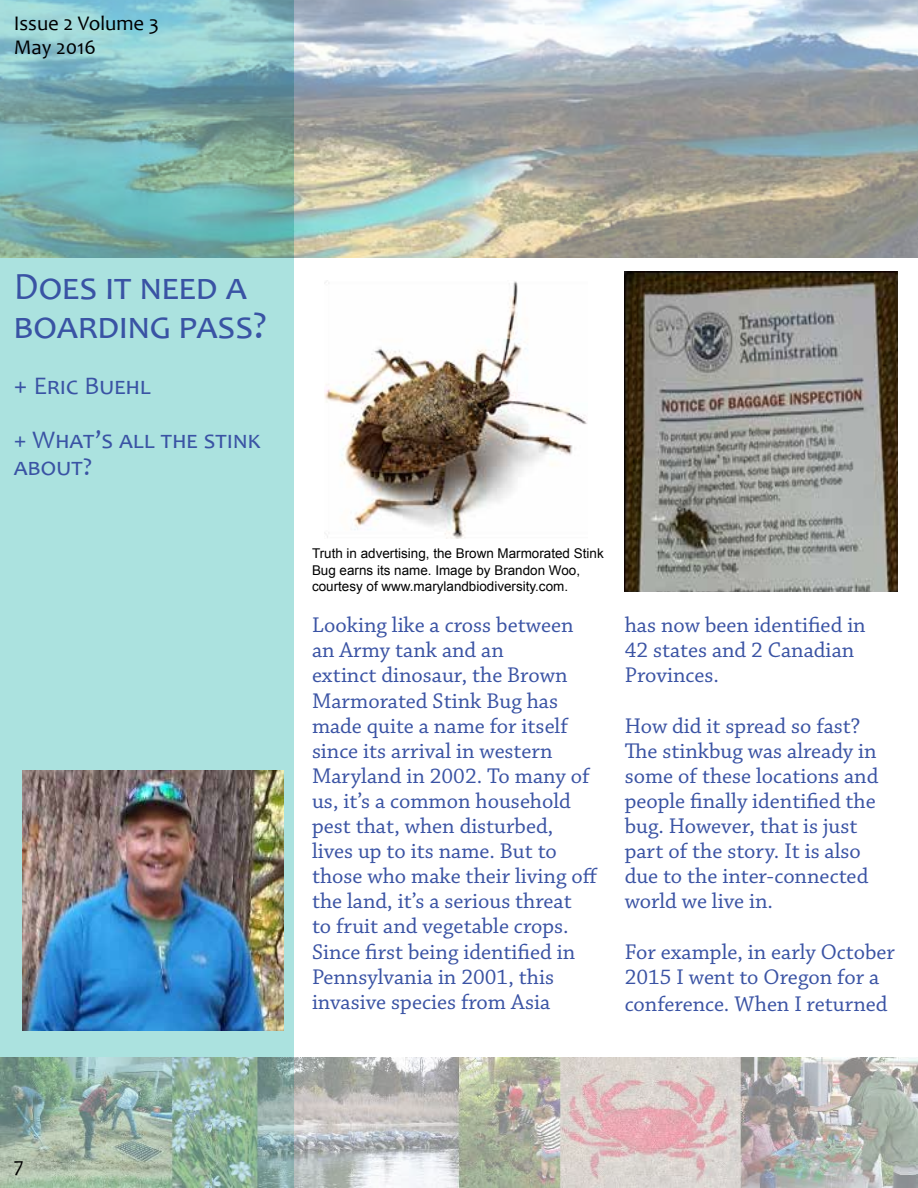
<style>
.page{position:relative;width:918px;height:1188px;background:#fff}
.page>*{position:absolute;margin:0;border:0;box-sizing:border-box;transform-origin:0 0}
.t1{font:38.85px/38.8px "Candara";color:#3a53a4}
.t2{font:25.35px/53.8px "Candara";letter-spacing:.01em;color:#3a53a4}
.t3{font:22.35px/25px "Chaparral Pro";color:#3a53a4}
.t4{font:20.85px "Candara";color:#000}
.t5{font:13.5px/16.2px "Arial";color:#000}
.s1{font-size:26.85px}
</style>
<div class="page">
<div style="left:1px;top:0;width:293px;height:1188px;background:#abe2df"></div>
<img style="left:0;top:1058px;width:918px;height:130px">
<img style="left:0;top:0;width:918px;height:258px">
<img style="left:22px;top:770px;width:262px;height:260px">
<img style="left:324px;top:281px;width:263px;height:257px">
<img style="left:625px;top:271px;width:273px;height:321px">
<p class="t4" style="left:14px;top:10px;width:147px">Issue 2 Volume 3</p>
<p class="t4" style="left:14px;top:34px;width:84px">May 2016</p>
<h1 class="t1" style="left:14px;top:266px;width:255px">Does it need a boarding pass?</h1>
<p class="t2" style="left:14px;top:359px;width:248px"><span class="s1">+</span> Eric Buehl<br>+ What’s all the stink</p>
<p class="t2" style="left:14px;top:440px;width:80px">about?</p>
<p class="t5" style="left:312px;top:546px;width:293px">Truth in advertising, the Brown Marmorated Stink<br>Bug earns its name. Image by Brandon Woo, courtesy of www.marylandbiodiversity.com.</p>
<p class="t3" style="left:312px;top:613px;width:287px">Looking like a cross between an Army tank and an<br>extinct dinosaur, the Brown<br>Marmorated Stink Bug has made quite a name for itself since its arrival in western<br>Maryland in 2002. To many of us, it’s a common household pest that, when disturbed, lives up to its name. But to those who make their living off the land, it’s a serious threat<br>to fruit and vegetable crops.<br>Since first being identified in<br>Pennsylvania in 2001, this invasive species from Asia</p>
<p class="t3" style="left:625px;top:613px;width:243px">has now been identified in<br>42 states and 2 Canadian<br>Provinces.</p>
<p class="t3" style="left:625px;top:714px;width:255px">How did it spread so fast?<br>The stinkbug was already in some of these locations and people finally identified the bug. However, that is just part of the story. It is also due to the inter-connected world we live in.</p>
<p class="t3" style="left:625px;top:939px;width:272px;line-height:26px">For example, in early October<br>2015 I went to Oregon for a conference. When I returned</p>
<p class="t4" style="left:14px;top:1152px;width:11px">7</p>
</div>
